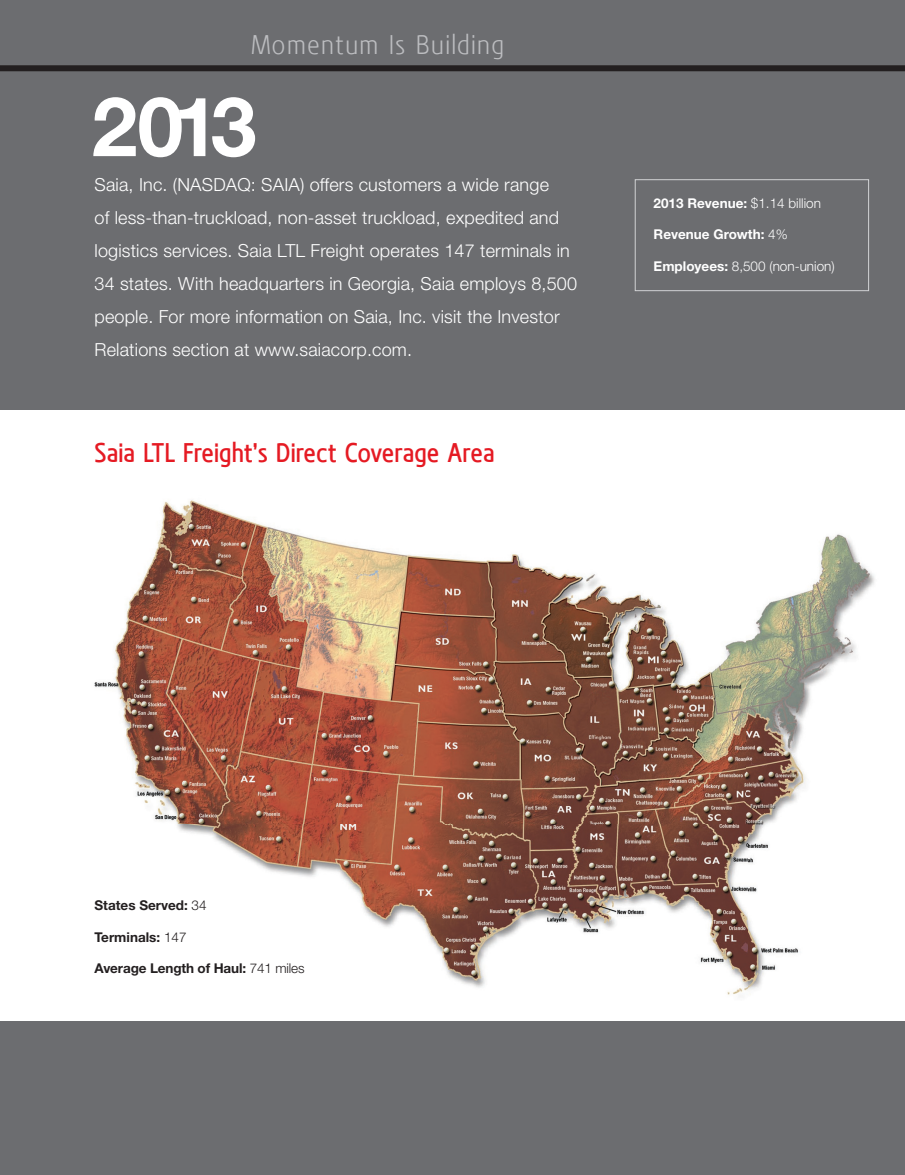
<style>
.page{position:relative;width:905px;height:1175px;background:#fff}
.page>*{position:absolute;margin:0;border:0;box-sizing:border-box;transform-origin:0 0}
.t1{font:700 82.5px "Helvetica Neue LT Std";color:#fff}
.t2{font:500 27px "Beval";color:#e51a23}
.t3{font:300 27px "Beval";letter-spacing:.05em;color:#bcbdc0}
.t4{font:300 18px/33px "Helvetica Neue LT Std";letter-spacing:.01em;color:#fff}
.t5{font:700 13.5px "Helvetica Neue LT Std";color:#231f20}
.t6{font:700 13.5px "Helvetica Neue LT Std";color:#fff}
.t7{font:300 13.5px "Helvetica Neue LT Std";color:#fff}
.s1{font-weight:300}
.s2{font-weight:700}
</style>
<div class="page">
<div style="left:0;top:0;width:904px;height:409px;background:#6c6d70"></div>
<img style="left:94px;top:500px;width:781px;height:495px">
<div style="left:634px;top:179px;width:234px;height:112px;border:1px solid #d1d2d4"></div>
<div style="left:0;top:1021px;width:904px;height:153px;background:#6c6d70"></div>
<div style="left:0;top:65px;width:904px;height:6px;background:#231f20"></div>
<h2 class="t3" style="left:251px;top:34px;width:254px">Momentum Is Building</h2>
<h1 class="t1" style="left:92px;top:97px;width:166px">2013</h1>
<p class="t4" style="left:94px;top:170px;width:484px">Saia, Inc. (NASDAQ: SAIA) offers customers a wide range<br>of less-than-truckload, non-asset truckload, expedited and logistics services. Saia LTL Freight operates 147 terminals in 34 states. With headquarters in Georgia, Saia employs 8,500 people. For more information on Saia, Inc. visit the Investor Relations section at www.saiacorp.com.</p>
<h2 class="t2" style="left:94px;top:437px;width:402px">Saia LTL Freight’s Direct Coverage Area</h2>
<p class="t6" style="left:653px;top:198px;width:169px">2013 Revenue: <span class="s1">$1.14 billion</span></p>
<p class="t6" style="left:653px;top:229px;width:136px">Revenue Growth: <span class="s1">4%</span></p>
<p class="t7" style="left:653px;top:261px;width:183px"><span class="s2">Employees:</span> 8,500 (non-union)</p>
<p class="t5" style="left:94px;top:900px;width:114px">States Served: <span class="s1">34</span></p>
<p class="t5" style="left:94px;top:932px;width:93px">Terminals: <span class="s1">147</span></p>
<p class="t5" style="left:94px;top:963px;width:211px">Average Length of Haul: <span class="s1">741 miles</span></p>
</div>
